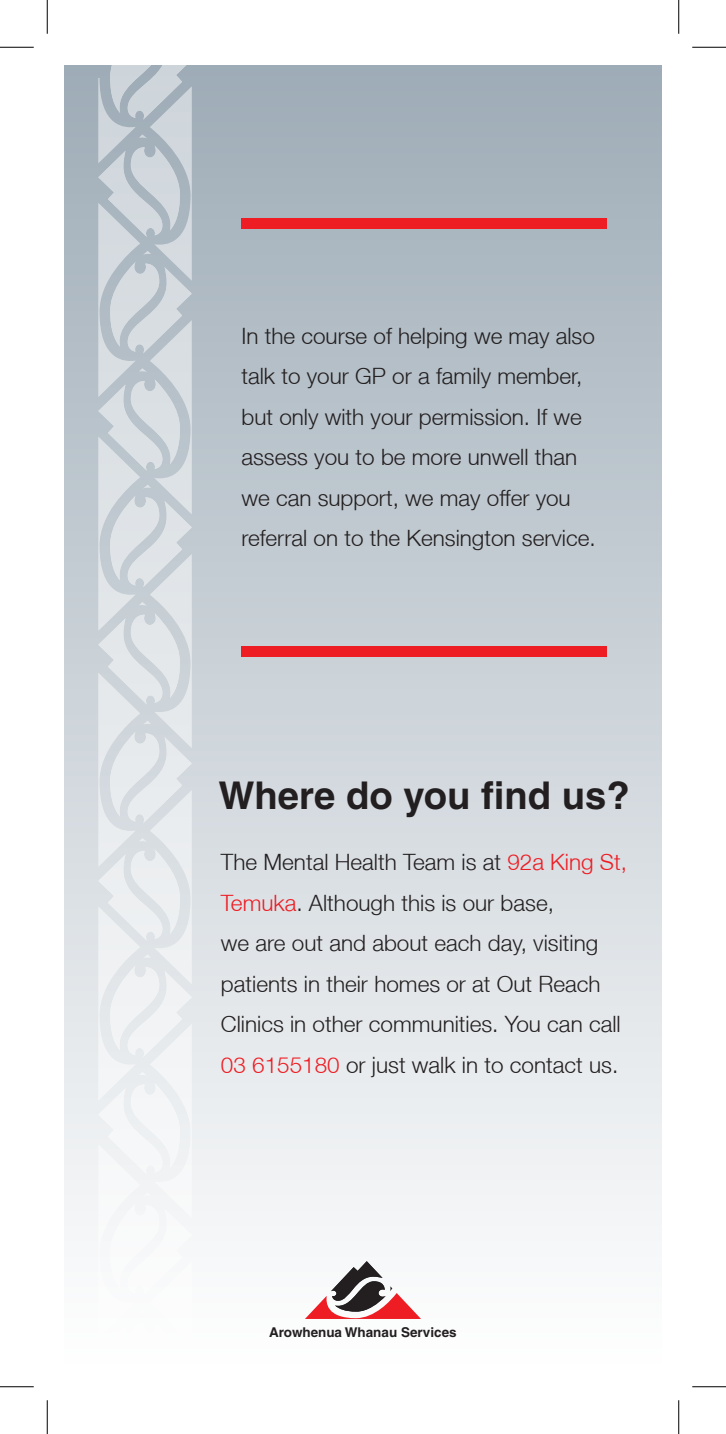
<style>
.page{position:relative;width:726px;height:1434px;background:#fff}
.page>*{position:absolute;margin:0;border:0;box-sizing:border-box;transform-origin:0 0}
.t1{font:700 38.25px "Helvetica";color:#231f20}
.t2{font:300 22.5px/40.5px "Helvetica Neue LT";color:#231f20}
.t3{font:700 13.5px "Helvetica";color:#231f20}
.s1{color:#ee1d23}
</style>
<div class="page">
<div style="left:64px;top:65px;width:597px;height:1304px;background:linear-gradient(to bottom,#9eacb7,#fefffe)"></div>
<div style="left:241px;top:219px;width:366px;height:10px;background:#ee1d23"></div>
<div style="left:241px;top:646px;width:366px;height:10px;background:#ee1d23"></div>
<svg style="left:305px;top:1261px;width:116px;height:58px"></svg>
<svg style="left:98px;top:65px;width:94px;height:1304px"></svg>
<hr style="left:0;top:47px;width:34px;height:1px;background:#000">
<hr style="left:692px;top:47px;width:34px;height:1px;background:#000">
<hr style="left:0;top:1386px;width:34px;height:1px;background:#000">
<hr style="left:692px;top:1386px;width:34px;height:1px;background:#000">
<hr style="left:47px;top:0;width:1px;height:34px;background:#000">
<hr style="left:47px;top:1400px;width:1px;height:34px;background:#000">
<hr style="left:678px;top:0;width:1px;height:34px;background:#000">
<hr style="left:678px;top:1400px;width:1px;height:34px;background:#000">
<p class="t2" style="left:241px;top:315px;width:356px">In the course of helping we may also talk to your GP or a family member, but only with your permission. If we assess you to be more unwell than we can support, we may offer you referral on to the Kensington service.</p>
<h1 class="t1" style="left:218px;top:772px;width:413px">Where do you find us?</h1>
<p class="t2" style="left:221px;top:841px;width:407px">The Mental Health Team is at <span class="s1">92a King St, Temuka</span>. Although this is our base,<br>we are out and about each day, visiting patients in their homes or at Out Reach Clinics in other communities. You can call <span class="s1">03 6155180</span> or just walk in to contact us.</p>
<p class="t3" style="left:269px;top:1323px;width:189px">Arowhenua Whanau Services</p>
</div>
